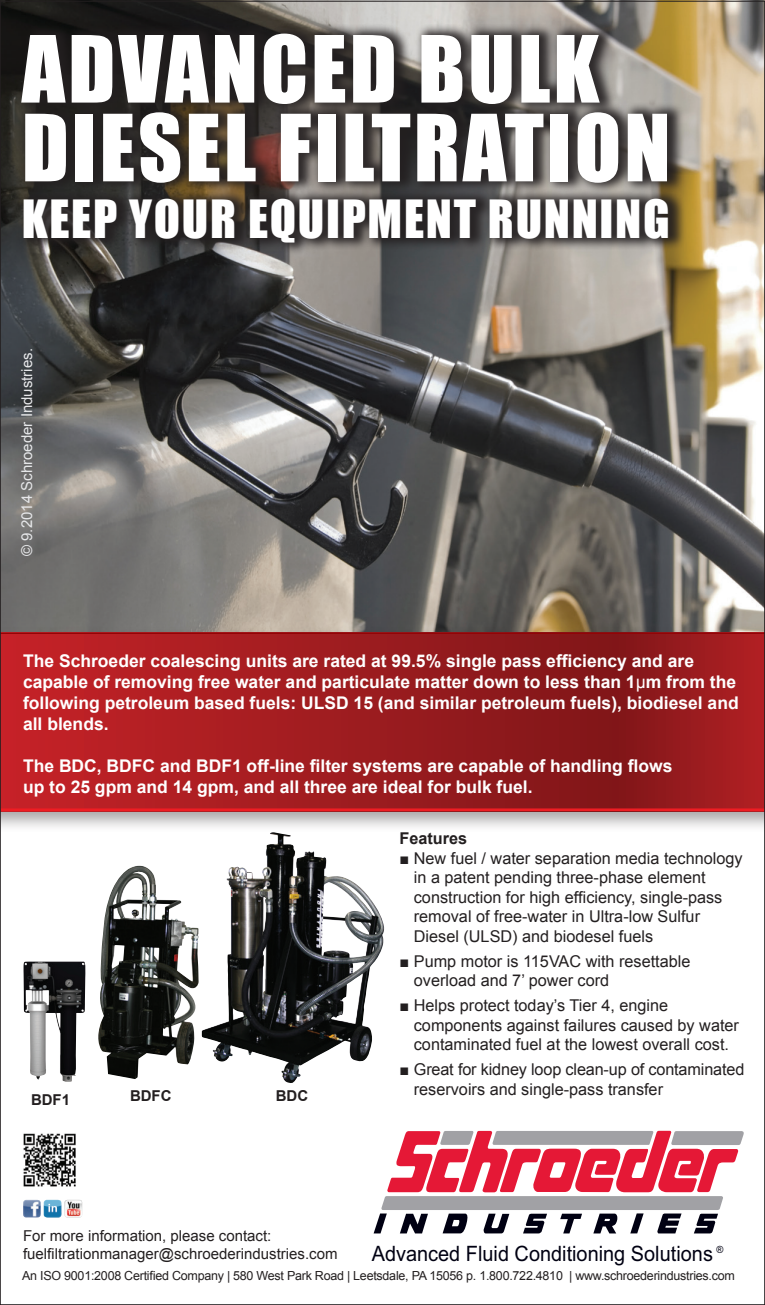
<style>
.page{position:relative;width:765px;height:1305px;background:#fff}
.page>*{position:absolute;margin:0;border:0;box-sizing:border-box;transform-origin:0 0}
.t1{font:85.5px/78.8px "Impact";letter-spacing:.035em;color:#fff}
.t2{font:48.5px "Impact";letter-spacing:.035em;color:#fff}
.t3{font:21.25px "Arial";color:#000012;scale:.94 1}
.t4{font:700 17.5px/21px "Arial";color:#fff}
.t5{font:16.25px/19.5px "Arial";color:#231f20}
.t6{font:700 16.25px "Arial";color:#231f20}
.t7{font:15px/18px "Arial";color:#231f20}
.t8{font:15px "Arial";color:#e6e7e9}
.t9{font:700 15px "Arial";color:#231f20}
.t10{font:12.5px "Arial";letter-spacing:-.02em;color:#231f20}
.s1{font-weight:400}
</style>
<div class="page">
<img style="left:0;top:0;width:765px;height:627px">
<svg style="left:374px;top:1131px;width:370px;height:102px"></svg>
<div style="left:0;top:627px;width:765px;height:206px;background:#231f20;opacity:.4"></div>
<svg style="left:2px;top:632px;width:761px;height:176px;background:#a01c1f"></svg>
<hr style="left:0;top:808px;width:765px;height:3px;background:#ee1d23">
<hr style="left:0;top:633px;width:765px;height:1px;background:#920407">
<img style="left:23px;top:1133px;width:53px;height:54px">
<div style="left:18px;top:188px;width:668px;height:67px;background:#231f20;opacity:.9"></div>
<img style="left:202px;top:832px;width:148px;height:251px">
<img style="left:98px;top:866px;width:101px;height:213px">
<div style="left:15px;top:23px;width:670px;height:171px;background:#231f20;opacity:.9"></div>
<img style="left:23px;top:1200px;width:18px;height:18px">
<img style="left:64px;top:1200px;width:18px;height:18px">
<img style="left:44px;top:1200px;width:18px;height:18px">
<img style="left:23px;top:961px;width:63px;height:121px">
<p class="t1" style="left:22px;top:27px;width:650px">ADVANCED BULK<br>DIESEL FILTRATION</p>
<p class="t2" style="left:22px;top:182px;width:650px">KEEP YOUR EQUIPMENT RUNNING</p>
<p class="t8" style="left:17px;top:556px;width:209px;rotate:-90deg">© 9.2014 Schroeder Industries.</p>
<p class="t4" style="left:23px;top:651px;width:717px">The Schroeder coalescing units are rated at 99.5% single pass efficiency and are capable of removing free water and particulate matter down to less than 1<span class="s1">µ</span>m from the following petroleum based fuels: ULSD 15 (and similar petroleum fuels), biodiesel and all blends.</p>
<p class="t4" style="left:23px;top:756px;width:651px">The BDC, BDFC and BDF1 off-line filter systems are capable of handling flows up to 25 gpm and 14 gpm, and all three are ideal for bulk fuel.</p>
<p class="t9" style="left:31px;top:1090px;width:41px">BDF1</p>
<p class="t9" style="left:130px;top:1086px;width:43px">BDFC</p>
<p class="t9" style="left:276px;top:1085px;width:34px">BDC</p>
<p class="t6" style="left:400px;top:828px;width:69px">Features</p>
<p class="t5" style="left:414px;top:848px;width:330px;text-indent:-14px">■ New fuel / water separation media technology in a patent pending three-phase element construction for high efficiency, single-pass removal of free-water in Ultra-low Sulfur Diesel (ULSD) and biodesel fuels</p>
<p class="t5" style="left:414px;top:951px;width:278px;text-indent:-14px">■ Pump motor is 115VAC with resettable overload and 7’ power cord</p>
<p class="t5" style="left:414px;top:996px;width:327px;text-indent:-14px">■ Helps protect today’s Tier 4, engine components against failures caused by water contaminated fuel at the lowest overall cost.</p>
<p class="t5" style="left:414px;top:1060px;width:332px;text-indent:-14px">■ Great for kidney loop clean-up of contaminated reservoirs and single-pass transfer</p>
<p class="t7" style="left:23px;top:1227px;width:316px">For more information, please contact: fuelfiltrationmanager@schroederindustries.com</p>
<p class="t3" style="left:372px;top:1240px;width:376px">Advanced Fluid Conditioning Solutions <sup>®</sup></p>
<p class="t10" style="left:22px;top:1267px;width:714px">An ISO 9001:2008 Certified Company | 580 West Park Road | Leetsdale, PA 15056 p. 1.800.722.4810 | www.schroederindustries.com</p>
</div>
